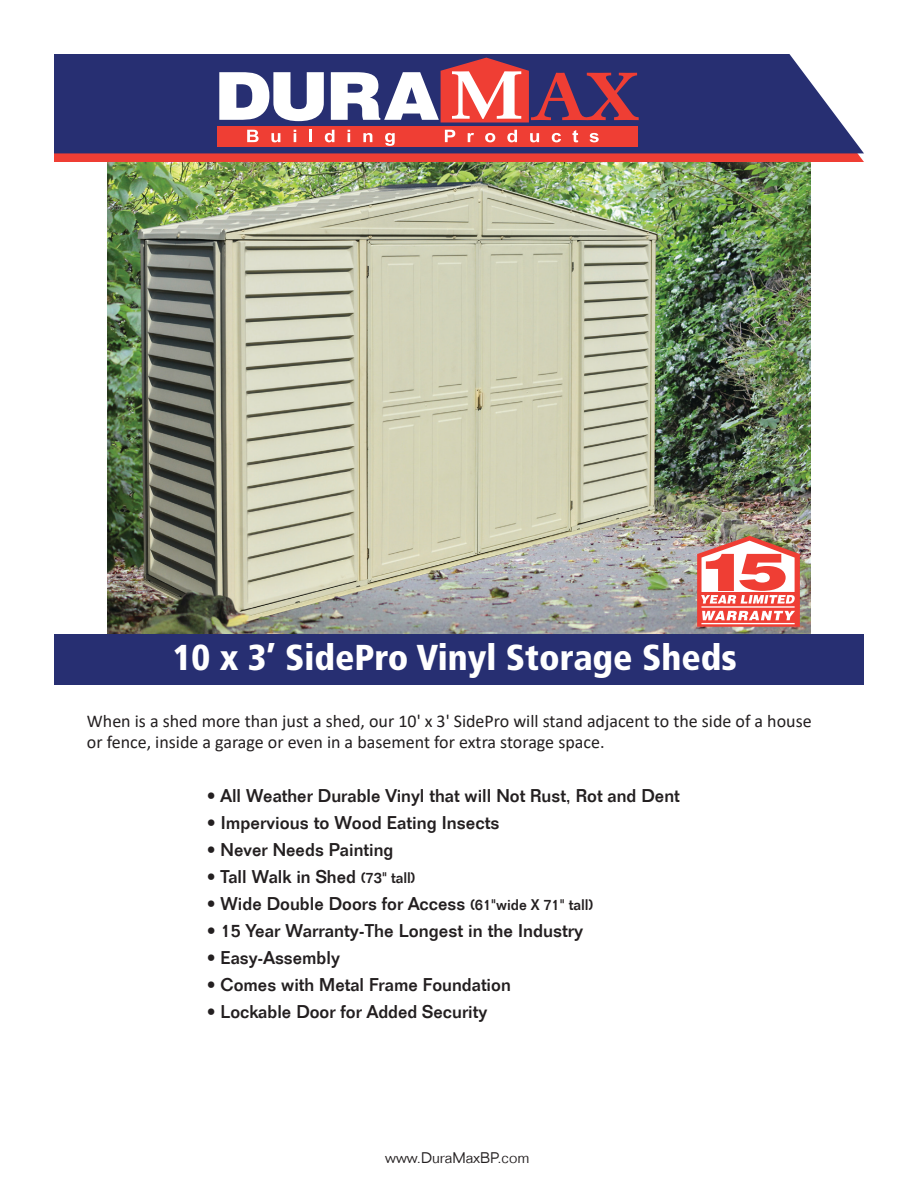
<style>
.page{position:relative;width:918px;height:1188px;background:#fff}
.page>*{position:absolute;margin:0;border:0;box-sizing:border-box;transform-origin:0 0}
.t1{font:900 condensed 36px "Frutiger LT";color:#fff}
.t2{font:500 18px "Folio Std";color:#231f20}
.t3{font:18px/21px "Calibri";color:#231f20}
.t4{font:300 15px "Folio Std";color:#231f20}
.s1{font-size:15px}
</style>
<div class="page">
<img style="left:108px;top:162px;width:702px;height:472px">
<svg style="left:54px;top:153px;width:810px;height:9px;fill:#ef3e34"></svg>
<svg style="left:54px;top:54px;width:810px;height:99px;fill:#272f72"></svg>
<div style="left:217px;top:126px;width:421px;height:21px;background:#ef3e34"></div>
<svg style="left:247px;top:130px;width:12px;height:12px"></svg>
<svg style="left:271px;top:133px;width:9px;height:9px"></svg>
<svg style="left:294px;top:130px;width:2px;height:12px"></svg>
<svg style="left:310px;top:130px;width:2px;height:12px"></svg>
<svg style="left:325px;top:130px;width:9px;height:12px"></svg>
<svg style="left:348px;top:130px;width:2px;height:12px"></svg>
<svg style="left:363px;top:133px;width:9px;height:9px"></svg>
<svg style="left:385px;top:133px;width:10px;height:13px"></svg>
<svg style="left:445px;top:130px;width:10px;height:12px"></svg>
<svg style="left:468px;top:133px;width:6px;height:9px"></svg>
<svg style="left:485px;top:133px;width:10px;height:9px"></svg>
<svg style="left:507px;top:130px;width:10px;height:12px"></svg>
<svg style="left:530px;top:133px;width:9px;height:9px"></svg>
<svg style="left:552px;top:133px;width:9px;height:9px"></svg>
<svg style="left:572px;top:130px;width:6px;height:12px"></svg>
<svg style="left:590px;top:133px;width:9px;height:9px"></svg>
<svg style="left:219px;top:72px;width:105px;height:49px"></svg>
<svg style="left:331px;top:57px;width:308px;height:66px"></svg>
<div style="left:54px;top:634px;width:810px;height:51px;background:#272f72"></div>
<svg style="left:697px;top:536px;width:103px;height:91px"></svg>
<hr style="left:701px;top:606px;width:94px;height:2px;background:#fff">
<hr style="left:701px;top:623px;width:94px;height:1px;background:#fff">
<p class="t1" style="left:173px;top:636px;width:565px">10 x 3’ SidePro Vinyl Storage Sheds</p>
<p class="t3" style="left:87px;top:710px;width:726px">When is a shed more than just a shed, our 10' x 3' SidePro will stand adjacent to the side of a house or fence, inside a garage or even in a basement for extra storage space.</p>
<p class="t2" style="left:207px;top:785px;width:474px">• All Weather Durable Vinyl that will Not Rust, Rot and Dent</p>
<p class="t2" style="left:207px;top:812px;width:294px">• Impervious to Wood Eating Insects</p>
<p class="t2" style="left:207px;top:839px;width:188px">• Never Needs Painting</p>
<p class="t2" style="left:207px;top:866px;width:210px">• Tall Walk in Shed <span class="s1">(73" tall)</span></p>
<p class="t2" style="left:207px;top:893px;width:388px">• Wide Double Doors for Access <span class="s1">(61"wide X 71" tall)</span></p>
<p class="t2" style="left:207px;top:920px;width:378px">• 15 Year Warranty-The Longest in the Industry</p>
<p class="t2" style="left:207px;top:947px;width:135px">• Easy-Assembly</p>
<p class="t2" style="left:207px;top:974px;width:306px">• Comes with Metal Frame Foundation</p>
<p class="t2" style="left:207px;top:1001px;width:282px">• Lockable Door for Added Security</p>
<p class="t4" style="left:385px;top:1149px;width:146px">www.DuraMaxBP.com</p>
</div>
